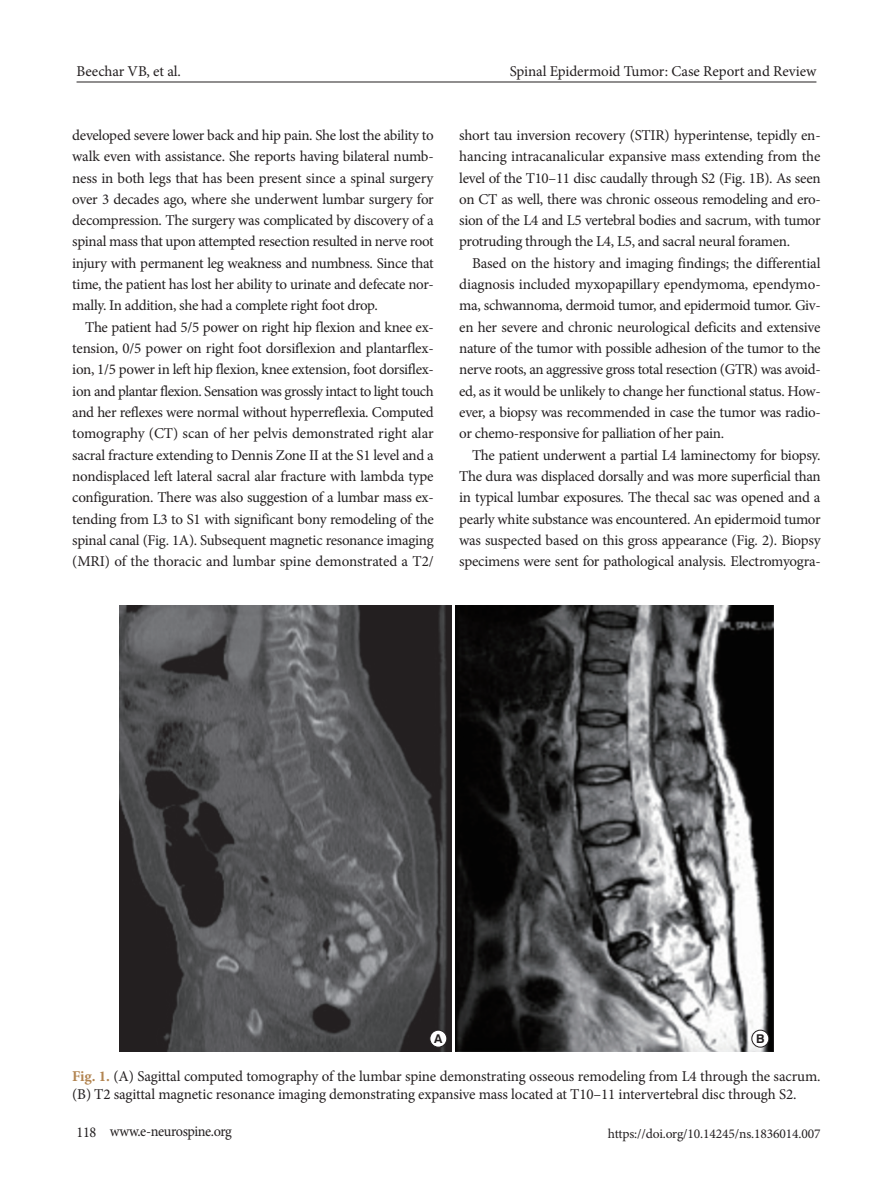
<style>
.page{position:relative;width:893px;height:1191px;background:#fff}
.page>*{position:absolute;margin:0;border:0;box-sizing:border-box;transform-origin:0 0}
.본문{font:15px/21.3px "Minion Pro";letter-spacing:-.02em;color:#231f20;text-align:justify}
.표그림캡션{font:15px/18px "Minion Pro";letter-spacing:-.01em;color:#231f20}
.본문-2{font:15px "Minion Pro";letter-spacing:-.02em;color:#231f20;scale:.95 1}
.doi_번호{font:13.5px "Minion Pro";letter-spacing:-.01em;color:#231f20}
.t1{font:700 12.15px "Swiss 721 BT";color:#231f20}
.s1{font-weight:700;color:#b28450}
</style>
<div class="page">
<hr style="left:77px;top:82px;width:739px;height:1px;background:#231f20">
<img style="left:120px;top:605px;width:331px;height:446px">
<img style="left:456px;top:605px;width:317px;height:446px">
<div style="left:430px;top:1030px;width:17px;height:17px;background:#fff;border-radius:50%"></div>
<div style="left:430px;top:1030px;width:17px;height:17px;border:1px solid #231f20;border-radius:50%"></div>
<div style="left:752px;top:1030px;width:17px;height:17px;background:#fff;border-radius:50%"></div>
<div style="left:752px;top:1030px;width:17px;height:17px;border:1px solid #231f20;border-radius:50%"></div>
<p class="본문" style="left:77px;top:61px;width:106px">Beechar VB, et al.</p>
<p class="본문" style="left:510px;top:61px;width:308px">Spinal Epidermoid Tumor: Case Report and Review</p>
<p class="본문" style="left:72px;top:125px;width:363px">developed severe lower back and hip pain. She lost the ability to walk even with assistance. She reports having bilateral numb&shy;ness in both legs that has been present since a spinal surgery over 3 decades ago, where she underwent lumbar surgery for decompression. The surgery was complicated by discovery of a spinal mass that upon attempted resection resulted in nerve root injury with permanent leg weakness and numbness. Since that time, the patient has lost her ability to urinate and defecate nor&shy;mally. In addition, she had a complete right foot drop.</p>
<p class="본문" style="left:72px;top:316px;width:363px;text-indent:13px">The patient had 5/5 power on right hip flexion and knee ex&shy;tension, 0/5 power on right foot dorsiflexion and plantarflex&shy;ion, 1/5 power in left hip flexion, knee extension, foot dorsiflex&shy;ion and plantar flexion. Sensation was grossly intact to light touch and her reflexes were normal without hyperreflexia. Computed tomography (CT) scan of her pelvis demonstrated right alar sacral fracture extending to Dennis Zone II at the S1 level and a nondisplaced left lateral sacral alar fracture with lambda type configuration. There was also suggestion of a lumbar mass ex&shy;tending from L3 to S1 with significant bony remodeling of the spinal canal (Fig. 1A). Subsequent magnetic resonance imaging (MRI) of the thoracic and lumbar spine demonstrated a T2/</p>
<p class="본문" style="left:459px;top:125px;width:363px">short tau inversion recovery (STIR) hyperintense, tepidly en&shy;hancing intracanalicular expansive mass extending from the level of the T10–11 disc caudally through S2 (Fig. 1B). As seen on CT as well, there was chronic osseous remodeling and ero&shy;sion of the L4 and L5 vertebral bodies and sacrum, with tumor protruding through the L4, L5, and sacral neural foramen.</p>
<p class="본문" style="left:459px;top:252px;width:363px;text-indent:13px">Based on the history and imaging findings; the differential diagnosis included myxopapillary ependymoma, ependymo&shy;ma, schwannoma, dermoid tumor, and epidermoid tumor. Giv&shy;en her severe and chronic neurological deficits and extensive nature of the tumor with possible adhesion of the tumor to the nerve roots, an aggressive gross total resection (GTR) was avoid&shy;ed, as it would be unlikely to change her functional status. How&shy;ever, a biopsy was recommended in case the tumor was radio&shy;or chemo-responsive for palliation of her pain.</p>
<p class="본문" style="left:459px;top:444px;width:363px;text-indent:13px">The patient underwent a partial L4 laminectomy for biopsy.<br>The dura was displaced dorsally and was more superficial than in typical lumbar exposures. The thecal sac was opened and a pearly white substance was encountered. An epidermoid tumor was suspected based on this gross appearance (Fig. 2). Biopsy specimens were sent for pathological analysis. Electromyogra-</p>
<p class="t1" style="left:434px;top:1031px;width:10px">A</p>
<p class="t1" style="left:756px;top:1031px;width:10px">B</p>
<p class="표그림캡션" style="left:72px;top:1067px;width:750px"><span class="s1">Fig. 1.</span> (A) Sagittal computed tomography of the lumbar spine demonstrating osseous remodeling from L4 through the sacrum. (B) T2 sagittal magnetic resonance imaging demonstrating expansive mass located at T10–11 intervertebral disc through S2.</p>
<p class="본문-2" style="left:77px;top:1121px;width:165px">118 www.e-neurospine.org</p>
<p class="doi_번호" style="left:608px;top:1124px;width:214px">https://doi.org/10.14245/ns.1836014.007</p>
</div>
